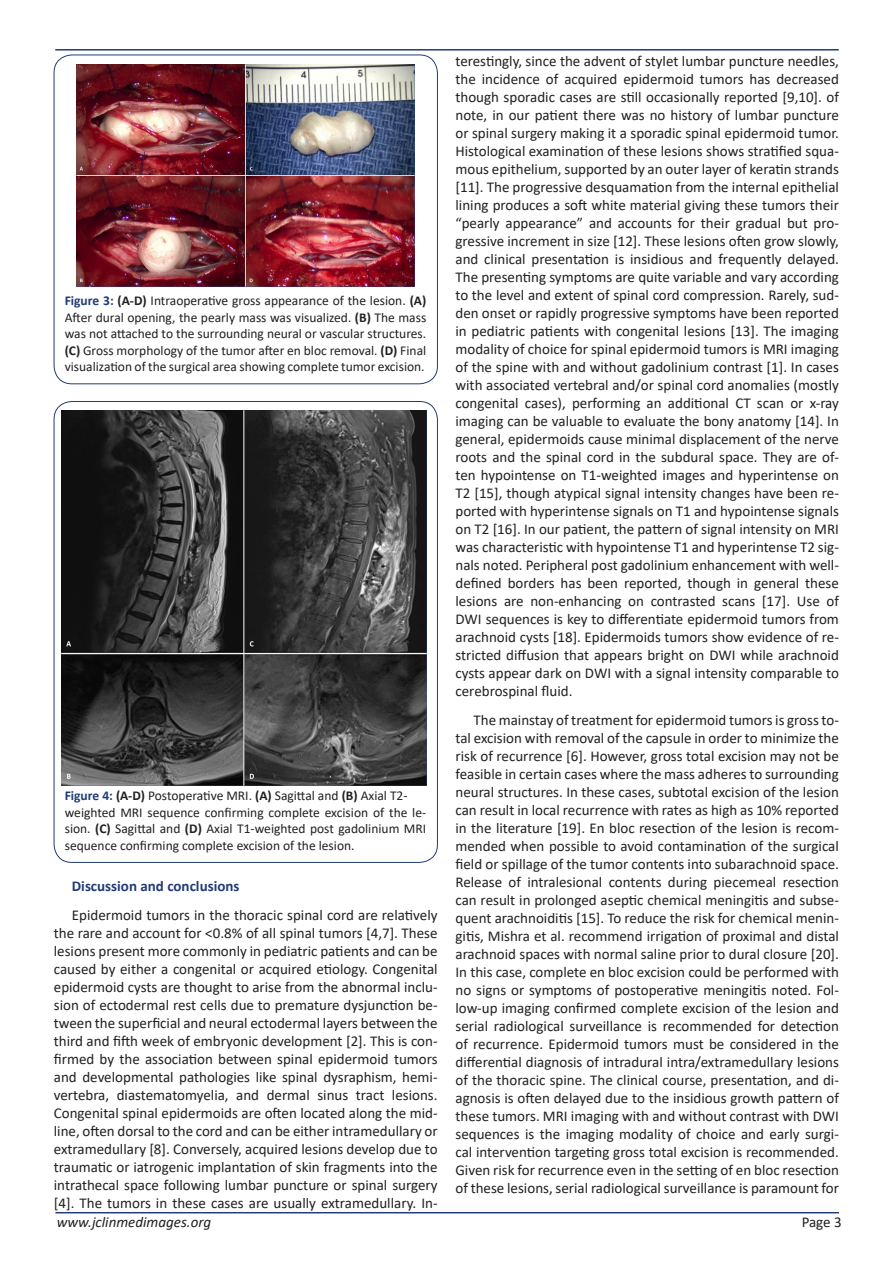
<style>
.page{position:relative;width:893px;height:1263px;background:#fff}
.page>*{position:absolute;margin:0;border:0;box-sizing:border-box;transform-origin:0 0}
.t1{font:15px/18px "Calibri";color:#231f20;text-align:justify}
.t2{font:700 15px "Calibri";color:#223b76}
.t3{font:italic 15px "Calibri";color:#231f20}
.t4{font:13.5px/16.5px "Calibri";color:#231f20;text-align:justify}
.s1{font-weight:700;color:#223b76}
.s2{font-weight:700}
</style>
<div class="page">
<hr style="left:55px;top:1212px;width:784px;height:1px;background:#223b76">
<hr style="left:55px;top:49px;width:784px;height:2px;background:#223b76">
<div style="left:54px;top:55px;width:384px;height:329px;border:1px solid #223b76;border-radius:18px"></div>
<img style="left:77px;top:64px;width:338px;height:222px">
<img style="left:62px;top:411px;width:365px;height:374px">
<p class="t4" style="left:65px;top:292px;width:363px"><span class="s1">Figure 3:</span> <span class="s2">(A-D)</span> Intraoperative gross appearance of the lesion. <span class="s2">(A)<br></span>After dural opening, the pearly mass was visualized. <span class="s2">(B)</span> The mass was not attached to the surrounding neural or vascular structures. <span class="s2">(C)</span> Gross morphology of the tumor after en bloc removal. <span class="s2">(D)</span> Final visualization of the surgical area showing complete tumor excision.</p>
<p class="t4" style="left:65px;top:787px;width:344px"><span class="s1">Figure 4:</span> <span class="s2">(A-D)</span> Postoperative MRI. <span class="s2">(A)</span> Sagittal and <span class="s2">(B)</span> Axial T2-</p>
<p class="t4" style="left:65px;top:804px;width:363px">weighted MRI sequence confirming complete excision of the le&shy;sion. <span class="s2">(C)</span> Sagittal and <span class="s2">(D)</span> Axial T1-weighted post gadolinium MRI sequence confirming complete excision of the lesion.</p>
<p class="t2" style="left:72px;top:875px;width:169px">Discussion and conclusions</p>
<p class="t1" style="left:54px;top:905px;width:385px;text-indent:18px">Epidermoid tumors in the thoracic spinal cord are relatively the rare and account for &lt;0.8% of all spinal tumors [4,7]. These lesions present more commonly in pediatric patients and can be caused by either a congenital or acquired etiology. Congenital epidermoid cysts are thought to arise from the abnormal inclu&shy;sion of ectodermal rest cells due to premature dysjunction be&shy;tween the superficial and neural ectodermal layers between the third and fifth week of embryonic development [2]. This is con&shy;firmed by the association between spinal epidermoid tumors and developmental pathologies like spinal dysraphism, hemi&shy;vertebra, diastematomyelia, and dermal sinus tract lesions.<br>Congenital spinal epidermoids are often located along the mid&shy;line, often dorsal to the cord and can be either intramedullary or extramedullary [8]. Conversely, acquired lesions develop due to traumatic or iatrogenic implantation of skin fragments into the intrathecal space following lumbar puncture or spinal surgery [4]. The tumors in these cases are usually extramedullary. In-</p>
<p class="t1" style="left:455px;top:52px;width:385px">terestingly, since the advent of stylet lumbar puncture needles, the incidence of acquired epidermoid tumors has decreased though sporadic cases are still occasionally reported [9,10]. of note, in our patient there was no history of lumbar puncture or spinal surgery making it a sporadic spinal epidermoid tumor.<br>Histological examination of these lesions shows stratified squa&shy;mous epithelium, supported by an outer layer of keratin strands [11]. The progressive desquamation from the internal epithelial lining produces a soft white material giving these tumors their “pearly appearance” and accounts for their gradual but pro&shy;gressive increment in size [12]. These lesions often grow slowly, and clinical presentation is insidious and frequently delayed.<br>The presenting symptoms are quite variable and vary according to the level and extent of spinal cord compression. Rarely, sud&shy;den onset or rapidly progressive symptoms have been reported in pediatric patients with congenital lesions [13]. The imaging modality of choice for spinal epidermoid tumors is MRI imaging of the spine with and without gadolinium contrast [1]. In cases with associated vertebral and/or spinal cord anomalies (mostly congenital cases), performing an additional CT scan or x-ray imaging can be valuable to evaluate the bony anatomy [14]. In general, epidermoids cause minimal displacement of the nerve roots and the spinal cord in the subdural space. They are of&shy;ten hypointense on T1-weighted images and hyperintense on T2 [15], though atypical signal intensity changes have been re&shy;ported with hyperintense signals on T1 and hypointense signals on T2 [16]. In our patient, the pattern of signal intensity on MRI was characteristic with hypointense T1 and hyperintense T2 sig&shy;nals noted. Peripheral post gadolinium enhancement with well&shy;defined borders has been reported, though in general these lesions are non-enhancing on contrasted scans [17]. Use of DWI sequences is key to differentiate epidermoid tumors from arachnoid cysts [18]. Epidermoids tumors show evidence of re&shy;stricted diffusion that appears bright on DWI while arachnoid cysts appear dark on DWI with a signal intensity comparable to cerebrospinal fluid.</p>
<p class="t1" style="left:455px;top:710px;width:385px;text-indent:18px">The mainstay of treatment for epidermoid tumors is gross to&shy;tal excision with removal of the capsule in order to minimize the risk of recurrence [6]. However, gross total excision may not be feasible in certain cases where the mass adheres to surrounding neural structures. In these cases, subtotal excision of the lesion can result in local recurrence with rates as high as 10% reported in the literature [19]. En bloc resection of the lesion is recom&shy;mended when possible to avoid contamination of the surgical field or spillage of the tumor contents into subarachnoid space.<br>Release of intralesional contents during piecemeal resection can result in prolonged aseptic chemical meningitis and subse&shy;quent arachnoiditis [15]. To reduce the risk for chemical menin&shy;gitis, Mishra et al. recommend irrigation of proximal and distal arachnoid spaces with normal saline prior to dural closure [20].<br>In this case, complete en bloc excision could be performed with no signs or symptoms of postoperative meningitis noted. Fol&shy;low-up imaging confirmed complete excision of the lesion and serial radiological surveillance is recommended for detection of recurrence. Epidermoid tumors must be considered in the differential diagnosis of intradural intra/extramedullary lesions of the thoracic spine. The clinical course, presentation, and di&shy;agnosis is often delayed due to the insidious growth pattern of these tumors. MRI imaging with and without contrast with DWI sequences is the imaging modality of choice and early surgi&shy;cal intervention targeting gross total excision is recommended.<br>Given risk for recurrence even in the setting of en bloc resection of these lesions, serial radiological surveillance is paramount for</p>
<p class="t3" style="left:57px;top:1211px;width:156px">www.jclinmedimages.org</p>
<p class="t1" style="left:802px;top:1212px;width:42px">Page 3</p>
</div>
